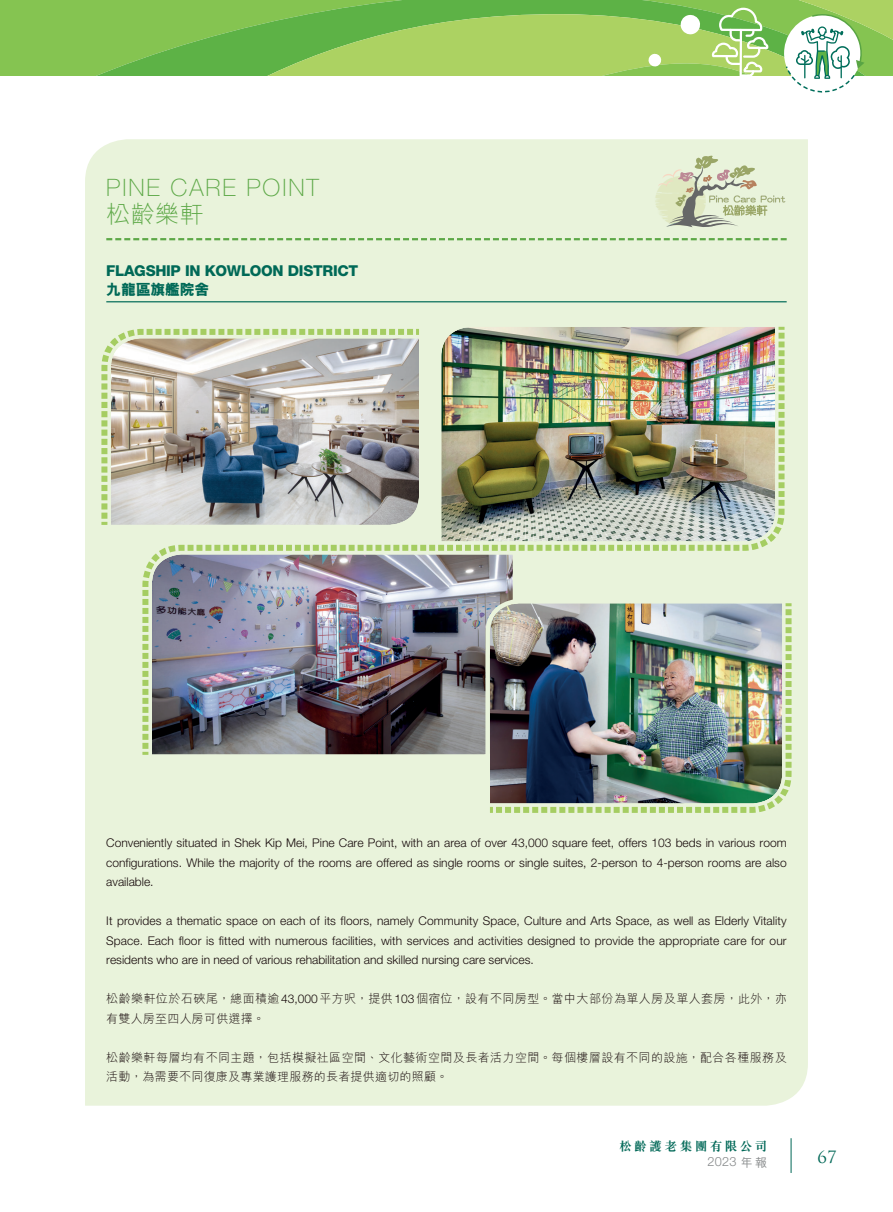
<style>
.page{position:relative;width:893px;height:1212px;background:#fff}
.page>*{position:absolute;margin:0;border:0;box-sizing:border-box;transform-origin:0 0}
.t1{font:100 24px "Helvetica Neue LT Std";letter-spacing:.08em;color:#5da847}
.t2{font:24px "M Hei HK Light E Ten B5 H";color:#5da847}
.t3{font:16.5px "Trajan Pro";color:#006857}
.t4{font:800 15px "Helvetica Neue LT Std";letter-spacing:-.02em;color:#006957}
.t5{font:15px "M Hei HK Xbold E Ten B5 H";letter-spacing:-.02em;color:#006957}
.t6{font:12.75px "M Sung HK Bold E Ten B5 H";letter-spacing:.185em;color:#006857}
.t7{font:300 12.75px "Helvetica Neue LT Std";color:#878a8b}
.t8{font:300 12px/19.5px "Helvetica Neue LT Std";color:#170a0b;text-align:justify}
.t9{font:12px/19.5px "M Hei HK Light E Ten B5 H";letter-spacing:.035em;color:#170a0b}
.s1{font-family:"Helvetica Neue LT Std";font-weight:300}
.s2{font-family:"M Hei HK Medium E Ten B5 H";font-weight:400;font-size:12px}
</style>
<div class="page">
<hr style="left:791px;top:1138px;width:1px;height:35px;background:#006857">
<div style="left:0;top:0;width:39px;height:61px;background:#85c451"></div>
<svg style="left:39px;top:0;width:179px;height:76px;background:#7dc04f"></svg>
<svg style="left:218px;top:0;width:675px;height:93px"></svg>
<div style="left:85px;top:139px;width:723px;height:967px;background:#e9f3db"></div>
<img style="left:653px;top:172px;width:5px;height:55px">
<svg style="left:658px;top:155px;width:127px;height:73px;background:#d3dabf"></svg>
<svg style="left:106px;top:238px;width:681px;height:2px"></svg>
<hr style="left:106px;top:301px;width:681px;height:1px;background:#006957">
<div style="left:434px;top:320px;width:348px;height:6px;background:#e9f3db"></div>
<img style="left:98px;top:326px;width:697px;height:490px">
<h1 class="t1" style="left:106px;top:179px;width:214px">PINE CARE POINT</h1>
<h1 class="t2" style="left:106px;top:205px;width:99px">松齡樂軒</h1>
<p class="t4" style="left:106px;top:265px;width:253px">FLAGSHIP IN KOWLOON DISTRICT</p>
<p class="t5" style="left:106px;top:284px;width:105px">九龍區旗艦院舍</p>
<p class="t8" style="left:106px;top:834px;width:682px">Conveniently situated in Shek Kip Mei, Pine Care Point, with an area of over 43,000 square feet, offers 103 beds in various room configurations. While the majority of the rooms are offered as single rooms or single suites, 2-person to 4-person rooms are also available.</p>
<p class="t8" style="left:106px;top:912px;width:682px">It provides a thematic space on each of its floors, namely Community Space, Culture and Arts Space, as well as Elderly Vitality Space. Each floor is fitted with numerous facilities, with services and activities designed to provide the appropriate care for our residents who are in need of various rehabilitation and skilled nursing care services.</p>
<p class="t9" style="left:106px;top:990px;width:682px">松齡樂軒位於石硤尾，總面積逾<span class="s1">43,000</span>平方呎，提供<span class="s1">103</span>個宿位，設有不同房型。當中大部份為單人房及單人套房，此外，亦有雙人房至四人房可供選擇。</p>
<p class="t9" style="left:106px;top:1049px;width:682px">松齡樂軒每層均有不同主題，包括模擬社區空間、文化藝術空間及長者活力空間。每個樓層設有不同的設施，配合各種服務及活動，為需要不同復康及專業護理服務的長者提供適切的照顧。</p>
<p class="t6" style="left:619px;top:1141px;width:150px">松齡護老集團有限公司</p>
<p class="t7" style="left:707px;top:1157px;width:61px">2023 <span class="s2">年報</span></p>
<h2 class="t3" style="left:818px;top:1147px;width:20px">67</h2>
</div>
